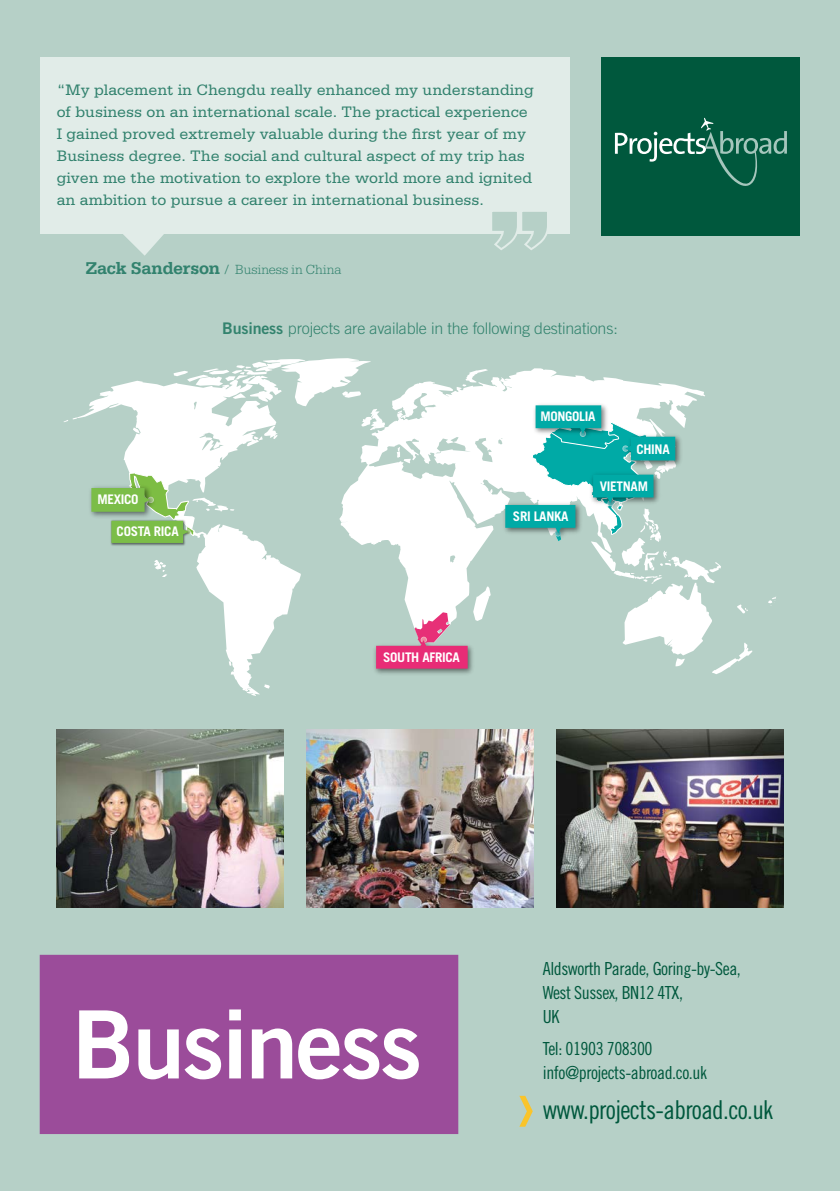
<style>
.page{position:relative;width:840px;height:1191px;background:#fff}
.page>*{position:absolute;margin:0;border:0;box-sizing:border-box;transform-origin:0 0}
.t1{font:26px "Trade Gothic LT Std Cn 18";letter-spacing:-.025em;color:#00583d}
.t2{font:18px/24px "Trade Gothic LT Std Cn 18";letter-spacing:-.025em;color:#00583d}
.t3{font:16px/22px "Serifa Std";color:#32826e}
.t4{font:300 16px "Trade Gothic LT Std";letter-spacing:-.01em;color:#33836e}
.t5{font:300 14px "Serifa Std";color:#32826e}
.t6{font:700 13.2px "Trade Gothic LT Std";letter-spacing:-.025em;color:#fff}
.s1{font-weight:700;font-size:18px}
.s2{font-family:"Trade Gothic LT Std Bd 2";font-weight:400}
</style>
<div class="page">
<div style="left:0;top:0;width:839px;height:1191px;background:#b6d0c7"></div>
<div style="left:601px;top:57px;width:198px;height:178px;background:#00583d"></div>
<svg style="left:614px;top:118px;width:172px;height:68px"></svg>
<svg style="left:341px;top:368px;width:363px;height:244px;fill:#fff"></svg>
<svg style="left:473px;top:586px;width:17px;height:35px"></svg>
<svg style="left:63px;top:417px;width:14px;height:5px"></svg>
<svg style="left:77px;top:380px;width:223px;height:311px"></svg>
<svg style="left:246px;top:684px;width:24px;height:12px"></svg>
<svg style="left:768px;top:597px;width:8px;height:9px"></svg>
<svg style="left:173px;top:358px;width:212px;height:82px"></svg>
<svg style="left:154px;top:559px;width:14px;height:18px"></svg>
<img style="left:86px;top:483px;width:5px;height:38px">
<img style="left:374px;top:645px;width:99px;height:29px">
<svg style="left:376px;top:612px;width:91px;height:56px"></svg>
<img style="left:109px;top:543px;width:82px;height:3px">
<svg style="left:91px;top:472px;width:143px;height:71px"></svg>
<svg style="left:367px;top:527px;width:15px;height:18px"></svg>
<svg style="left:339px;top:513px;width:15px;height:13px"></svg>
<img style="left:500px;top:500px;width:5px;height:42px">
<svg style="left:505px;top:392px;width:246px;height:282px"></svg>
<div style="left:40px;top:57px;width:529px;height:176px;background:#e1ece8"></div>
<svg style="left:489px;top:212px;width:60px;height:38px"></svg>
<svg style="left:122px;top:233px;width:42px;height:23px"></svg>
<img style="left:306px;top:729px;width:227px;height:178px">
<img style="left:556px;top:729px;width:226px;height:178px">
<div style="left:40px;top:954px;width:418px;height:180px;background:#9b4c9a"></div>
<svg style="left:79px;top:1010px;width:50px;height:68px"></svg>
<svg style="left:138px;top:1028px;width:83px;height:51px"></svg>
<svg style="left:229px;top:1009px;width:12px;height:69px"></svg>
<svg style="left:252px;top:1028px;width:40px;height:50px"></svg>
<svg style="left:298px;top:1028px;width:120px;height:51px"></svg>
<img style="left:57px;top:729px;width:226px;height:178px">
<svg style="left:519px;top:1095px;width:13px;height:31px"></svg>
<p class="t3" style="left:57px;top:79px;width:478px">“My placement in Chengdu really enhanced my understanding of business on an international scale. The practical experience I gained proved extremely valuable during the first year of my Business degree. The social and cultural aspect of my trip has given me the motivation to explore the world more and ignited an ambition to pursue a career in international business.</p>
<p class="t5" style="left:85px;top:261px;width:257px"><span class="s1">Zack Sanderson</span> / Business in China</p>
<p class="t4" style="left:222px;top:319px;width:397px"><span class="s2">Business</span> projects are available in the following destinations:</p>
<p class="t6" style="left:540px;top:408px;width:56px">MONGOLIA</p>
<p class="t6" style="left:636px;top:441px;width:35px">CHINA</p>
<p class="t6" style="left:97px;top:491px;width:43px">MEXICO</p>
<p class="t6" style="left:116px;top:523px;width:64px">COSTA RICA</p>
<p class="t6" style="left:383px;top:649px;width:78px">SOUTH AFRICA</p>
<p class="t6" style="left:512px;top:508px;width:57px">SRI LANKA</p>
<p class="t6" style="left:599px;top:478px;width:50px">VIETNAM</p>
<p class="t2" style="left:542px;top:956px;width:199px">Aldsworth Parade, Goring-by-Sea,<br>West Sussex, BN12 4TX,<br>UK</p>
<p class="t2" style="left:542px;top:1036px;width:166px">Tel: 01903 708300 info@projects-abroad.co.uk</p>
<h1 class="t1" style="left:542px;top:1094px;width:232px">www.projects-abroad.co.uk</h1>
</div>
